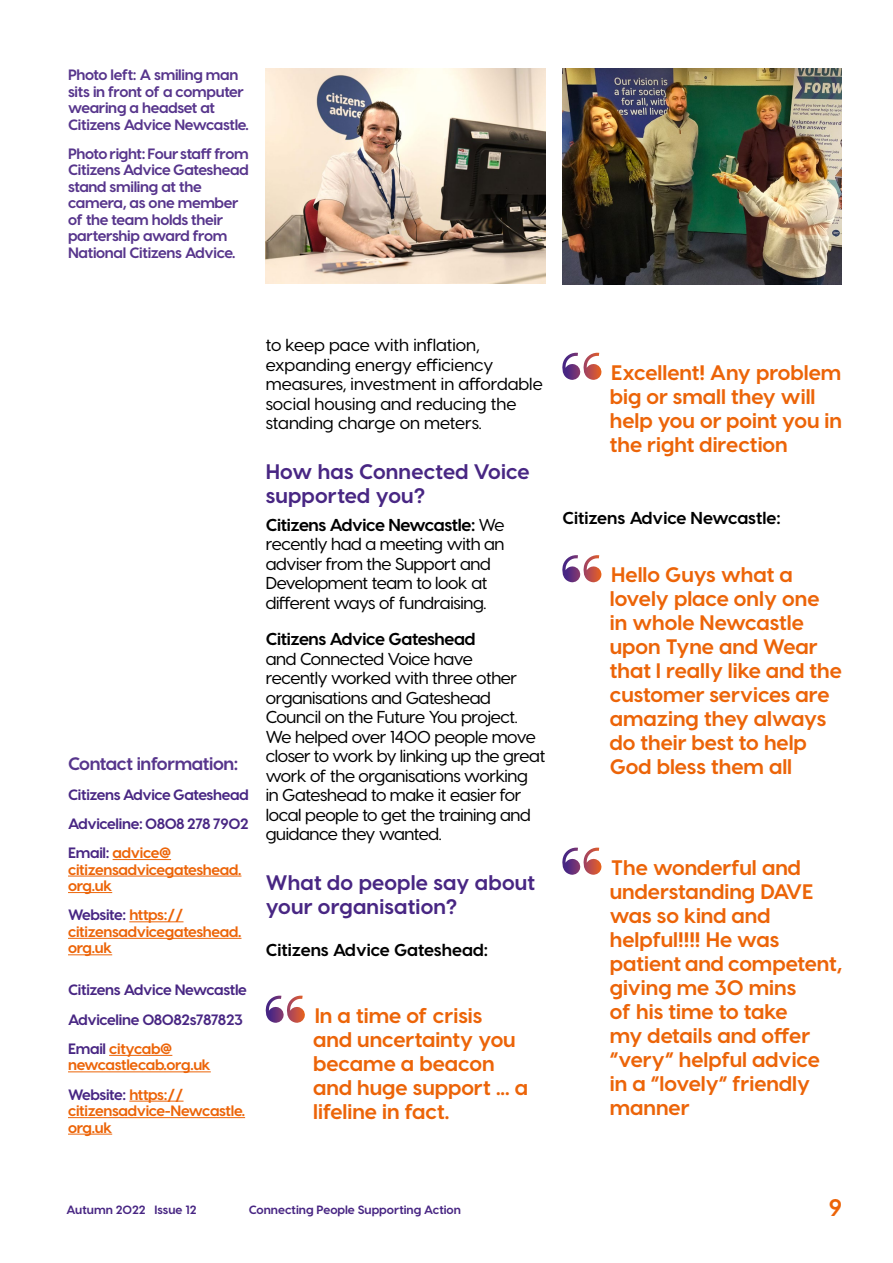
<style>
.page{position:relative;width:893px;height:1263px;background:#fff}
.page>*{position:absolute;margin:0;border:0;box-sizing:border-box;transform-origin:0 0}
.t1{font:700 24px "Visby CF";color:#ec6408}
.t2{font:700 21px/24px "Visby CF";color:#ec6408}
.t3{font:700 21px/24px "Visby CF";letter-spacing:.01em;color:#482683}
.t4{font:700 18px "Visby CF";letter-spacing:-.02em;color:#57358c}
.t5{font:500 17.25px/19.5px "Visby CF";letter-spacing:-.02em;color:#000}
.t6{font:500 17.25px/19.5px "Visby CF";color:#000}
.t7{font:700 17.25px "Visby CF";letter-spacing:-.015em;color:#000}
.t8{font:700 15px/16.5px "Visby CF";letter-spacing:-.02em;color:#57358c}
.t9{font:700 15px/16.5px "Visby CF";letter-spacing:-.02em;color:#ec6408}
.t10{font:700 15px/29.2px "Visby CF";letter-spacing:-.02em;color:#482683;text-align:justify}
.t11{font:700 12px "Visby CF";color:#482683}
.s1{color:#ec6408}
.s2{color:#482683}
.s3{font-weight:700}
</style>
<div class="page">
<hr style="left:113px;top:859px;width:58px;height:1px;background:#ec6408">
<hr style="left:68px;top:876px;width:173px;height:1px;background:#ec6408">
<hr style="left:68px;top:892px;width:44px;height:1px;background:#ec6408">
<hr style="left:129px;top:921px;width:54px;height:1px;background:#ec6408">
<hr style="left:68px;top:938px;width:173px;height:1px;background:#ec6408">
<hr style="left:68px;top:954px;width:44px;height:1px;background:#ec6408">
<hr style="left:109px;top:1055px;width:63px;height:1px;background:#ec6408">
<hr style="left:68px;top:1071px;width:143px;height:1px;background:#ec6408">
<hr style="left:129px;top:1101px;width:54px;height:1px;background:#ec6408">
<hr style="left:68px;top:1117px;width:177px;height:1px;background:#ec6408">
<hr style="left:68px;top:1134px;width:44px;height:1px;background:#ec6408">
<svg style="left:265px;top:996px;width:40px;height:27px"></svg>
<svg style="left:562px;top:353px;width:40px;height:27px"></svg>
<svg style="left:562px;top:555px;width:40px;height:28px"></svg>
<svg style="left:562px;top:848px;width:40px;height:27px"></svg>
<img style="left:266px;top:68px;width:279px;height:215px">
<img style="left:562px;top:68px;width:280px;height:216px">
<p class="t8" style="left:68px;top:66px;width:182px">Photo left: A smiling man sits in front of a computer wearing a headset at<br>Citizens Advice Newcastle.</p>
<p class="t8" style="left:68px;top:145px;width:182px">Photo right: Four staff from<br>Citizens Advice Gateshead stand smiling at the camera, as one member of the team holds their partership award from<br>National Citizens Advice.</p>
<p class="t4" style="left:68px;top:753px;width:172px">Contact information:</p>
<p class="t10" style="left:68px;top:779px;width:182px">Citizens Advice Gateshead Adviceline: 0808 278 7902<br>Email: <span class="s1">advice@</span></p>
<p class="t9" style="left:68px;top:861px;width:175px">citizensadvicegateshead. org.uk</p>
<p class="t9" style="left:68px;top:907px;width:175px"><span class="s2">Website:</span> https:// citizensadvicegateshead. org.uk</p>
<p class="t10" style="left:68px;top:975px;width:180px;text-align:left">Citizens Advice Newcastle<br>Adviceline 08082s787823<br>Email <span class="s1">citycab@</span></p>
<p class="t9" style="left:68px;top:1050px;width:144px;line-height:29.2px">newcastlecab.org.uk<br><span class="s2">Website:</span> https://</p>
<p class="t9" style="left:68px;top:1102px;width:179px">citizensadvice-Newcastle. org.uk</p>
<p class="t6" style="left:266px;top:335px;width:278px">to keep pace with inflation, expanding energy efficiency measures, investment in affordable social housing and reducing the standing charge on meters.</p>
<p class="t3" style="left:266px;top:459px;width:265px">How has Connected Voice supported you?</p>
<p class="t5" style="left:266px;top:515px;width:240px"><span class="s3">Citizens Advice Newcastle:</span> We recently had a meeting with an adviser from the Support and<br>Development team to look at different ways of fundraising.</p>
<p class="t7" style="left:266px;top:628px;width:211px">Citizens Advice Gateshead</p>
<p class="t5" style="left:266px;top:649px;width:281px">and Connected Voice have<br>recently worked with three other organisations and Gateshead<br>Council on the Future You project.<br>We helped over 1400 people move closer to work by linking up the great work of the organisations working<br>in Gateshead to make it easier for local people to get the training and guidance they wanted.</p>
<p class="t3" style="left:266px;top:870px;width:271px">What do people say about your organisation?</p>
<p class="t7" style="left:266px;top:939px;width:224px">Citizens Advice Gateshead:</p>
<p class="t2" style="left:313px;top:1003px;width:216px">In a time of crisis<br>and uncertainty you became a beacon and huge support ... a lifeline in fact.</p>
<p class="t2" style="left:610px;top:360px;width:234px">Excellent! Any problem big or small they will help you or point you in the right direction</p>
<p class="t7" style="left:562px;top:507px;width:220px">Citizens Advice Newcastle:</p>
<p class="t2" style="left:610px;top:563px;width:234px">Hello Guys what a lovely place only one in whole Newcastle upon Tyne and Wear that I really like and the customer services are amazing they always do their best to help<br>God bless them all</p>
<p class="t2" style="left:610px;top:855px;width:234px">The wonderful and understanding DAVE was so kind and helpful!!!! He was patient and competent, giving me 30 mins<br>of his time to take<br>my details and offer “very” helpful advice in a “lovely” friendly manner</p>
<p class="t11" style="left:67px;top:1202px;width:132px">Autumn 2022 Issue 12</p>
<p class="t11" style="left:249px;top:1202px;width:214px">Connecting People Supporting Action</p>
<p class="t1" style="left:829px;top:1193px;width:15px">9</p>
</div>
